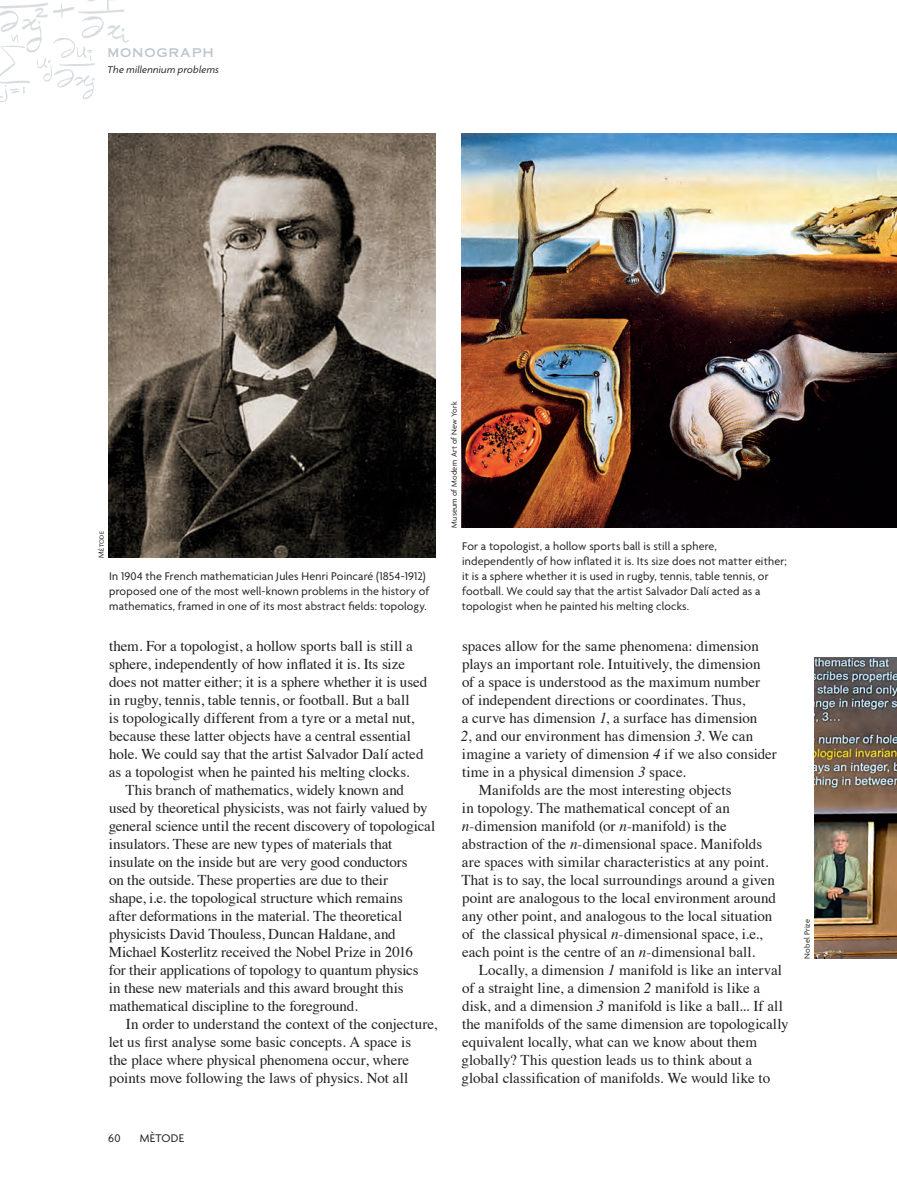
<style>
.page{position:relative;width:897px;height:1195px;background:#fff}
.page>*{position:absolute;margin:0;border:0;box-sizing:border-box;transform-origin:0 0}
.t1{font:15px/18px "Times";letter-spacing:-.005em;color:#231f20}
._09_PEUS_DE_FOTO{font:12px/15px "Agenda";letter-spacing:.015em;color:#231f20}
.t2{font:12px "Copperplate Thirty One AB";letter-spacing:.06em;color:#bdc7cc}
.t3{font:italic 10.5px "Agenda";letter-spacing:.02em;color:#231f20}
._15_CREDITOS_FOTOGRA{font:8.25px "Agenda";letter-spacing:.025em;color:#231f20}
._15_CREDITOS_FOTOGRA-2{font:6.6px "Agenda Regular SC800";letter-spacing:.035em;color:#231f20}
.s1{font-size:8.25px}
.s2{font-style:italic}
</style>
<div class="page">
<img style="left:0;top:0;width:129px;height:102px">
<img style="left:108px;top:134px;width:328px;height:423px">
<img style="left:461px;top:134px;width:436px;height:393px">
<img style="left:814px;top:657px;width:83px;height:301px">
<p class="t2" style="left:107px;top:46px;width:108px">MONOGRAPH</p>
<p class="t3" style="left:108px;top:63px;width:113px">The millennium problems</p>
<p class="_15_CREDITOS_FOTOGRA-2" style="left:98px;top:557px;width:28px;rotate:-90deg"><span class="s1">M</span>ètode</p>
<p class="_09_PEUS_DE_FOTO" style="left:109px;top:568px;width:322px">In 1904 the French mathematician Jules Henri Poincaré (1854-1912) proposed one of the most well-known problems in the history of mathematics, framed in one of its most abstract fields: topology.</p>
<p class="t1" style="left:109px;top:635px;width:320px">them. For a topologist, a hollow sports ball is still a sphere, independently of how inflated it is. Its size does not matter either; it is a sphere whether it is used in rugby, tennis, table tennis, or football. But a ball<br>is topologically different from a tyre or a metal nut, because these latter objects have a central essential hole. We could say that the artist Salvador Dalí acted as a topologist when he painted his melting clocks.</p>
<p class="t1" style="left:109px;top:779px;width:328px;text-indent:17px">This branch of mathematics, widely known and<br>used by theoretical physicists, was not fairly valued by general science until the recent discovery of topological insulators. These are new types of materials that insulate on the inside but are very good conductors<br>on the outside. These properties are due to their<br>shape, i.e. the topological structure which remains<br>after deformations in the material. The theoretical physicists David Thouless, Duncan Haldane, and Michael Kosterlitz received the Nobel Prize in 2016<br>for their applications of topology to quantum physics<br>in these new materials and this award brought this mathematical discipline to the foreground.</p>
<p class="t1" style="left:109px;top:1013px;width:330px;text-indent:17px">In order to understand the context of the conjecture, let us first analyse some basic concepts. A space is<br>the place where physical phenomena occur, where points move following the laws of physics. Not all</p>
<p class="_15_CREDITOS_FOTOGRA" style="left:449px;top:527px;width:128px;rotate:-90deg">Museum of Modern Art of New York</p>
<p class="_09_PEUS_DE_FOTO" style="left:462px;top:538px;width:326px">For a topologist, a hollow sports ball is still a sphere, independently of how inflated it is. Its size does not matter either; it is a sphere whether it is used in rugby, tennis, table tennis, or football. We could say that the artist Salvador Dalí acted as a topologist when he painted his melting clocks.</p>
<p class="t1" style="left:461px;top:635px;width:317px">spaces allow for the same phenomena: dimension plays an important role. Intuitively, the dimension<br>of a space is understood as the maximum number<br>of independent directions or coordinates. Thus,<br>a curve has dimension <span class="s2">1</span>, a surface has dimension<br><span class="s2">2</span>, and our environment has dimension <span class="s2">3</span>. We can imagine a variety of dimension <span class="s2">4</span> if we also consider time in a physical dimension <span class="s2">3</span> space.</p>
<p class="t1" style="left:461px;top:779px;width:316px;text-indent:17px">Manifolds are the most interesting objects<br>in topology. The mathematical concept of an <span class="s2">n</span>-dimension manifold (or <span class="s2">n</span>-manifold) is the abstraction of the <span class="s2">n</span>-dimensional space. Manifolds are spaces with similar characteristics at any point.<br>That is to say, the local surroundings around a given point are analogous to the local environment around any other point, and analogous to the local situation of the classical physical <span class="s2">n</span>-dimensional space, i.e., each point is the centre of an <span class="s2">n</span>-dimensional ball.</p>
<p class="t1" style="left:462px;top:959px;width:329px;text-indent:17px">Locally, a dimension <span class="s2">1</span> manifold is like an interval of a straight line, a dimension <span class="s2">2</span> manifold is like a disk, and a dimension <span class="s2">3</span> manifold is like a ball... If all the manifolds of the same dimension are topologically equivalent locally, what can we know about them globally? This question leads us to think about a global classification of manifolds. We would like to</p>
<p class="_15_CREDITOS_FOTOGRA" style="left:802px;top:958px;width:41px;rotate:-90deg">Nobel Prize</p>
<p class="_09_PEUS_DE_FOTO" style="left:108px;top:1130px;width:14px">60</p>
<p class="_09_PEUS_DE_FOTO" style="left:140px;top:1130px;width:46px">MÈTODE</p>
</div>
